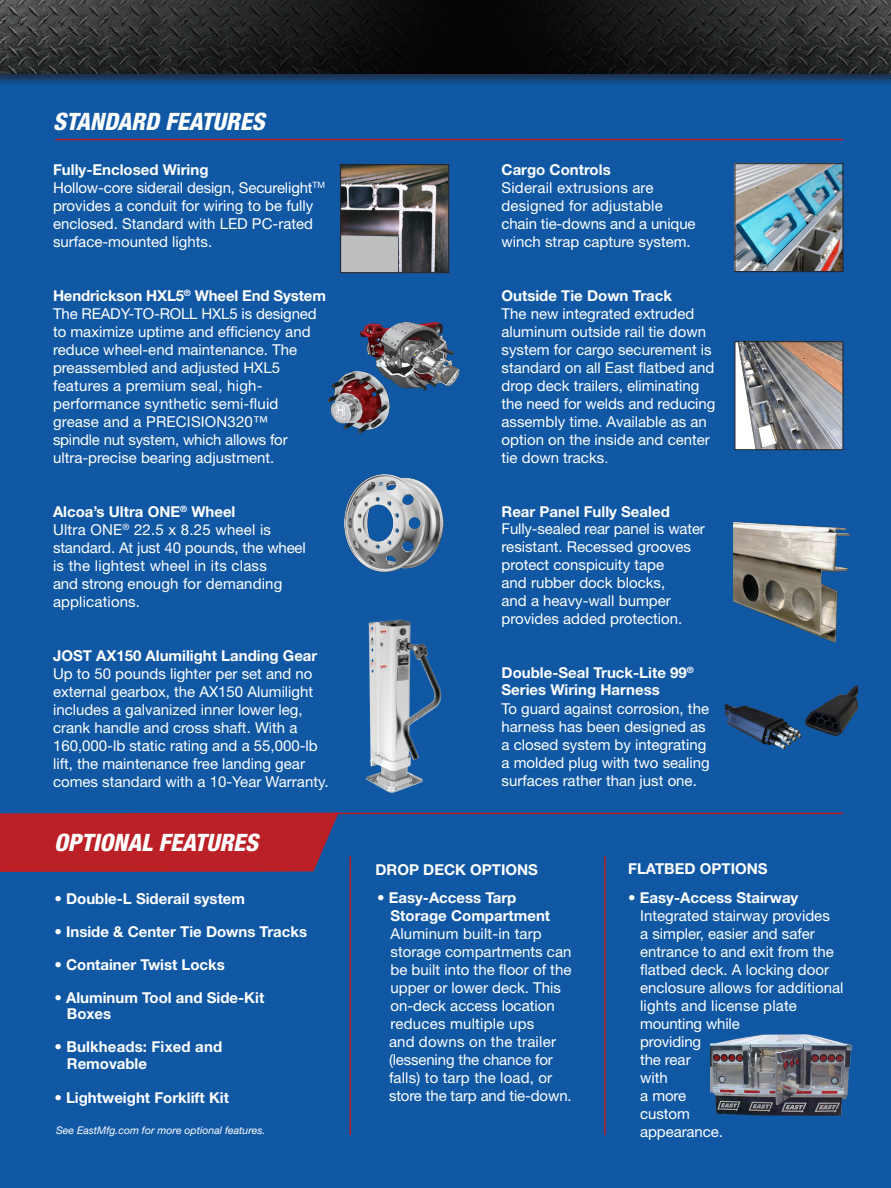
<style>
.page{position:relative;width:891px;height:1188px;background:#fff}
.page>*{position:absolute;margin:0;border:0;box-sizing:border-box;transform-origin:0 0}
.t1{font:italic 800 condensed 24px "Helvetica Neue LT Std";color:#fff}
.t2{font:15px/18px "Helvetica Neue LT Std";color:#fff}
.t3{font:700 15px/16.5px "Helvetica Neue LT Std";color:#fff}
.t4{font:italic 10.5px "Helvetica Neue LT Std";color:#fff}
.s1{font-weight:700}
.s2{font-family:"Helvetica"}
</style>
<div class="page">
<div style="left:0;top:87px;width:891px;height:1101px;background:#1058a4"></div>
<div style="left:0;top:0;width:891px;height:87px;background:#231f20;opacity:.75"></div>
<img style="left:0;top:0;width:891px;height:73px">
<hr style="left:604px;top:856px;width:2px;height:279px;background:#ba2025">
<hr style="left:349px;top:856px;width:2px;height:279px;background:#ba2025">
<img style="left:342px;top:166px;width:105px;height:105px">
<div style="left:340px;top:164px;width:109px;height:109px;border:1px solid #231f20"></div>
<img style="left:340px;top:466px;width:114px;height:114px">
<img style="left:737px;top:165px;width:104px;height:105px">
<div style="left:735px;top:163px;width:108px;height:109px;border:1px solid #231f20"></div>
<img style="left:733px;top:519px;width:121px;height:125px">
<hr style="left:55px;top:139px;width:788px;height:1px;background:#ba2025">
<img style="left:726px;top:685px;width:131px;height:74px">
<img style="left:710px;top:1017px;width:144px;height:100px">
<img style="left:324px;top:319px;width:138px;height:117px">
<img style="left:737px;top:343px;width:104px;height:105px">
<div style="left:735px;top:341px;width:108px;height:109px;border:1px solid #231f20"></div>
<img style="left:356px;top:614px;width:91px;height:182px">
<div style="left:0;top:813px;width:339px;height:59px;background:#ba2025"></div>
<hr style="left:333px;top:813px;width:510px;height:1px;background:#ba2025">
<hr style="left:890px;top:103px;width:1px;height:90px;background:#1058a4">
<p class="t1" style="left:53px;top:107px;width:213px">STANDARD FEATURES</p>
<p class="t2" style="left:53px;top:160px;width:274px"><span class="s1">Fully-Enclosed Wiring<br></span>Hollow-core siderail design, Securelight<sup>TM </sup>provides a conduit for wiring to be fully enclosed. Standard with LED PC-rated surface-mounted lights.</p>
<p class="t2" style="left:53px;top:286px;width:274px"><span class="s1">Hendrickson HXL5</span><sup>®</sup> <span class="s1">Wheel End System </span>The READY-TO-ROLL HXL5 is designed to maximize uptime and efficiency and reduce wheel-end maintenance. The preassembled and adjusted HXL5 features a premium seal, high&shy;performance synthetic semi-fluid grease and a PRECISION320™<br>spindle nut system, which allows for ultra-precise bearing adjustment.</p>
<p class="t2" style="left:53px;top:502px;width:254px"><span class="s1">Alcoa’s Ultra ONE</span><sup>®</sup> <span class="s1">Wheel<br></span>Ultra ONE<sup>®</sup> 22.5 x 8.25 wheel is standard. At just 40 pounds, the wheel is the lightest wheel in its class<br>and strong enough for demanding applications.</p>
<p class="t2" style="left:53px;top:646px;width:277px"><span class="s1">JOST AX150 Alumilight Landing Gear </span>Up to 50 pounds lighter per set and no external gearbox, the AX150 Alumilight includes a galvanized inner lower leg, crank handle and cross shaft. With a 160,000-lb static rating and a 55,000-lb lift, the maintenance free landing gear comes standard with a 10-Year Warranty.</p>
<p class="t1" style="left:54px;top:827px;width:205px">OPTIONAL FEATURES</p>
<p class="t3" style="left:54px;top:890px;width:192px">• Double-L Siderail system</p>
<p class="t3" style="left:54px;top:923px;width:254px">• Inside &amp; Center Tie Downs Tracks</p>
<p class="t3" style="left:54px;top:956px;width:172px">• Container Twist Locks</p>
<p class="t3" style="left:67px;top:989px;width:199px;text-indent:-13px">• Aluminum Tool and Side-Kit<br>Boxes</p>
<p class="t3" style="left:67px;top:1038px;width:157px;text-indent:-13px">• Bulkheads: Fixed and<br>Removable</p>
<p class="t3" style="left:54px;top:1089px;width:176px">• Lightweight Forklift Kit</p>
<p class="t2" style="left:502px;top:160px;width:196px"><span class="s1">Cargo Controls<br></span>Siderail extrusions are designed for adjustable chain tie-downs and a unique winch strap capture system.</p>
<p class="t2" style="left:502px;top:286px;width:215px"><span class="s1">Outside Tie Down Track<br></span>The new integrated extruded aluminum outside rail tie down system for cargo securement is standard on all East flatbed and drop deck trailers, eliminating the need for welds and reducing assembly time. Available as an option on the inside and center tie down tracks<span class="s2">.</span></p>
<p class="t2" style="left:502px;top:502px;width:205px"><span class="s1">Rear Panel Fully Sealed<br></span>Fully-sealed rear panel is water resistant. Recessed grooves protect conspicuity tape<br>and rubber dock blocks,<br>and a heavy-wall bumper provides added protection.</p>
<p class="t2" style="left:502px;top:663px;width:210px"><span class="s1">Double-Seal Truck-Lite 99</span><sup>®<br></sup><span class="s1">Series Wiring Harness<br></span>To guard against corrosion, the harness has been designed as a closed system by integrating a molded plug with two sealing surfaces rather than just one.</p>
<p class="t3" style="left:376px;top:861px;width:164px">DROP DECK OPTIONS</p>
<p class="t3" style="left:628px;top:860px;width:141px">FLATBED OPTIONS</p>
<p class="t2" style="left:389px;top:889px;width:184px;text-indent:-12px"><span class="s1">• Easy-Access Tarp<br>Storage Compartment<br></span>Aluminum built-in tarp storage compartments can be built into the floor of the upper or lower deck. This on-deck access location reduces multiple ups<br>and downs on the trailer (lessening the chance for falls) to tarp the load, or store the tarp and tie-down.</p>
<p class="t2" style="left:640px;top:888px;width:205px;text-indent:-12px"><span class="s1">• Easy-Access Stairway<br></span>Integrated stairway provides<br>a simpler, easier and safer entrance to and exit from the flatbed deck. A locking door enclosure allows for additional lights and license plate mounting while<br>providing<br>the rear<br>with<br>a more<br>custom</p>
<p class="t4" style="left:56px;top:1124px;width:211px">See EastMfg.com for more optional features.</p>
<p class="t2" style="left:640px;top:1122px;width:84px">appearance.</p>
</div>
